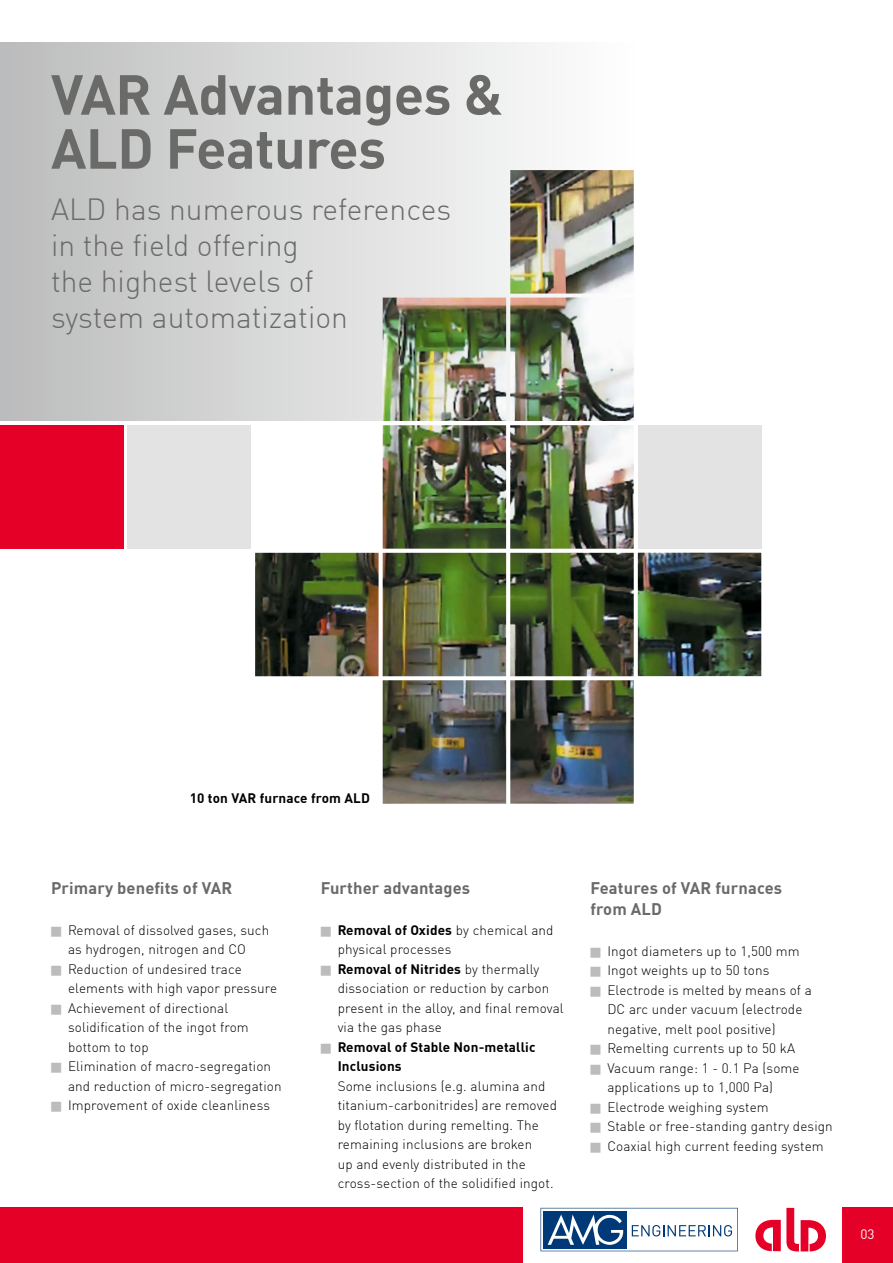
<style>
.page{position:relative;width:893px;height:1263px;background:#fff}
.page>*{position:absolute;margin:0;border:0;box-sizing:border-box;transform-origin:0 0}
.t1{font:700 55.5px/54px "DIN Offc";letter-spacing:-.01em;color:#6a6a69}
.t2{font:300 30px/36px "DIN Offc";color:#6a6a69}
.t3{font:700 16.5px/21px "DIN Offc";letter-spacing:.01em;color:#6a6a69}
.t4{font:300 13.5px/19.5px "DIN Offc";letter-spacing:.01em;color:#000}
.t5{font:700 13.5px/19.5px "DIN Offc";letter-spacing:.01em;color:#000}
.t6{font:13.5px "DIN Offc";color:#fff}
.s1{font-weight:700}
</style>
<div class="page">
<div style="left:0;top:1208px;width:893px;height:55px;background:#e40026"></div>
<div style="left:523px;top:1203px;width:319px;height:60px;background:#fff"></div>
<svg style="left:540px;top:1208px;width:198px;height:43px"></svg>
<svg style="left:755px;top:1208px;width:71px;height:43px"></svg>
<div style="left:0;top:43px;width:638px;height:378px;background:linear-gradient(to right,#bbbcbc,#fff)"></div>
<img style="left:255px;top:170px;width:506px;height:634px">
<div style="left:128px;top:425px;width:123px;height:124px;background:#e3e3e3"></div>
<div style="left:0;top:425px;width:123px;height:124px;background:#e40026"></div>
<h1 class="t1" style="left:51px;top:65px;width:454px">VAR Advantages &amp;<br>ALD Features</h1>
<h2 class="t2" style="left:51px;top:191px;width:402px">ALD has numerous references in the field offering<br>the highest levels of<br>system automatization</h2>
<p class="t5" style="left:190px;top:788px;width:182px">10 ton VAR furnace from ALD</p>
<p class="t3" style="left:51px;top:877px;width:183px">Primary benefits of VAR</p>
<p class="t4" style="left:68px;top:920px;width:215px">Removal of dissolved gases, such as hydrogen, nitrogen and CO<br>Reduction of undesired trace elements with high vapor pressure<br>Achievement of directional solidification of the ingot from bottom to top<br>Elimination of macro-segregation and reduction of micro-segregation<br>Improvement of oxide cleanliness</p>
<p class="t3" style="left:321px;top:877px;width:151px">Further advantages</p>
<p class="t4" style="left:338px;top:920px;width:228px"><span class="s1">Removal of Oxides</span> by chemical and physical processes<br><span class="s1">Removal of Nitrides</span> by thermally dissociation or reduction by carbon present in the alloy, and final removal via the gas phase</p>
<p class="t5" style="left:338px;top:1036px;width:199px">Removal of Stable Non-metallic<br>Inclusions</p>
<p class="t4" style="left:338px;top:1076px;width:221px">Some inclusions (e.g. alumina and titanium-carbonitrides) are removed by flotation during remelting. The remaining inclusions are broken<br>up and evenly distributed in the cross-section of the solidified ingot.</p>
<p class="t3" style="left:590px;top:877px;width:193px">Features of VAR furnaces from ALD</p>
<p class="t4" style="left:607px;top:941px;width:227px">Ingot diameters up to 1,500 mm<br>Ingot weights up to 50 tons<br>Electrode is melted by means of a<br>DC arc under vacuum (electrode negative, melt pool positive)<br>Remelting currents up to 50 kA<br>Vacuum range: 1 - 0.1 Pa (some applications up to 1,000 Pa)<br>Electrode weighing system<br>Stable or free-standing gantry design<br>Coaxial high current feeding system</p>
<p class="t6" style="left:860px;top:1226px;width:16px">03</p>
</div>
